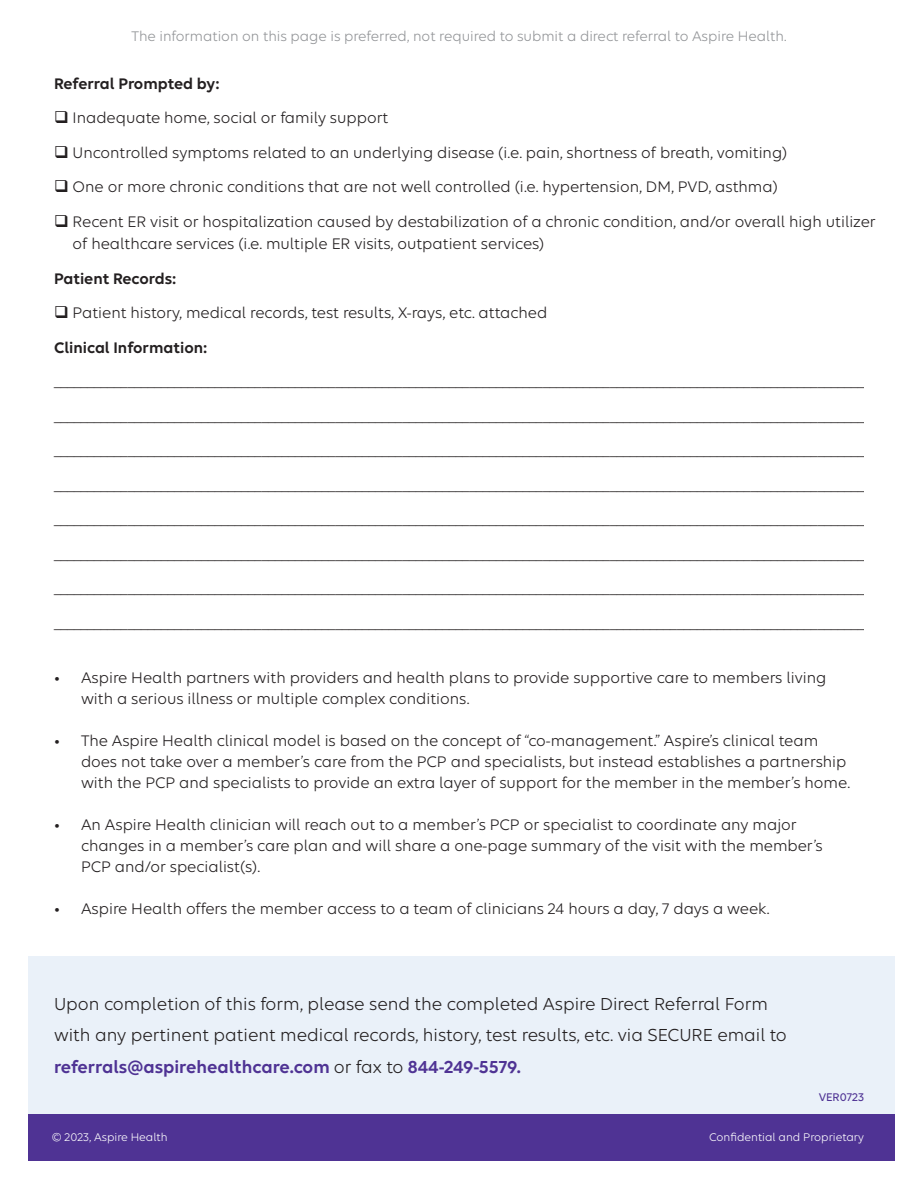
<style>
.page{position:relative;width:918px;height:1188px;background:#fff}
.page>*{position:absolute;margin:0;border:0;box-sizing:border-box;transform-origin:0 0}
.t1{font:18.75px/31.5px "Elevance Sans";color:#231f20}
.List_Paragraph{font:16.5px/21px "Elevance Sans";color:#231f20}
.List_Paragraph-2{font:600 16.5px "Elevance Sans";color:#231f20}
.List_Paragraph-3{font:15px "Elevance Sans";color:#939598}
.t2{font:12px "Elevance Sans";color:#fff}
.t3{font:500 12px "Elevance Sans";color:#4f3394}
.s1{font-weight:600;color:#4f3394}
</style>
<div class="page">
<div style="left:28px;top:956px;width:866px;height:159px;background:#eaf1f9"></div>
<div style="left:28px;top:1115px;width:866px;height:46px;background:#4f3394"></div>
<p class="List_Paragraph-3" style="left:131px;top:27px;width:657px">The information on this page is preferred, not required to submit a direct referral to Aspire Health.</p>
<p class="List_Paragraph-2" style="left:54px;top:73px;width:167px">Referral Prompted by:</p>
<p class="List_Paragraph" style="left:54px;top:107px;width:336px">❑ Inadequate home, social or family support</p>
<p class="List_Paragraph" style="left:54px;top:141px;width:735px">❑ Uncontrolled symptoms related to an underlying disease (i.e. pain, shortness of breath, vomiting)</p>
<p class="List_Paragraph" style="left:54px;top:176px;width:725px">❑ One or more chronic conditions that are not well controlled (i.e. hypertension, DM, PVD, asthma)</p>
<p class="List_Paragraph" style="left:73px;top:209px;width:805px;line-height:22.5px;text-indent:-19px">❑ Recent ER visit or hospitalization caused by destabilization of a chronic condition, and/or overall high utilizer of healthcare services (i.e. multiple ER visits, outpatient services)</p>
<p class="List_Paragraph-2" style="left:54px;top:268px;width:124px">Patient Records:</p>
<p class="List_Paragraph" style="left:54px;top:302px;width:495px">❑ Patient history, medical records, test results, X-rays, etc. attached</p>
<p class="List_Paragraph-2" style="left:54px;top:337px;width:155px">Clinical Information:</p>
<p class="List_Paragraph" style="left:54px;top:371px;width:832px">____________________________________________________________________________________________________________________________</p>
<p class="List_Paragraph" style="left:54px;top:405px;width:819px">__________________________________________________________________________________________________________________________</p>
<p class="List_Paragraph" style="left:54px;top:440px;width:832px">____________________________________________________________________________________________________________________________</p>
<p class="List_Paragraph" style="left:54px;top:474px;width:832px">____________________________________________________________________________________________________________________________</p>
<p class="List_Paragraph" style="left:54px;top:509px;width:832px">____________________________________________________________________________________________________________________________</p>
<p class="List_Paragraph" style="left:54px;top:543px;width:832px">____________________________________________________________________________________________________________________________</p>
<p class="List_Paragraph" style="left:54px;top:578px;width:832px">____________________________________________________________________________________________________________________________</p>
<p class="List_Paragraph" style="left:54px;top:612px;width:839px">_____________________________________________________________________________________________________________________________</p>
<p class="List_Paragraph" style="left:81px;top:666px;width:747px;text-indent:-27px">• Aspire Health partners with providers and health plans to provide supportive care to members living with a serious illness or multiple complex conditions.</p>
<p class="List_Paragraph" style="left:81px;top:729px;width:771px;text-indent:-27px">• The Aspire Health clinical model is based on the concept of “co-management.” Aspire’s clinical team does not take over a member’s care from the PCP and specialists, but instead establishes a partnership with the PCP and specialists to provide an extra layer of support for the member in the member’s home.</p>
<p class="List_Paragraph" style="left:81px;top:813px;width:743px;text-indent:-27px">• An Aspire Health clinician will reach out to a member’s PCP or specialist to coordinate any major changes in a member’s care plan and will share a one-page summary of the visit with the member’s<br>PCP and/or specialist(s).</p>
<p class="List_Paragraph" style="left:54px;top:897px;width:717px">• Aspire Health offers the member access to a team of clinicians 24 hours a day, 7 days a week.</p>
<p class="t1" style="left:54px;top:987px;width:734px">Upon completion of this form, please send the completed Aspire Direct Referral Form with any pertinent patient medical records, history, test results, etc. via SECURE email to <span class="s1">referrals@aspirehealthcare.com</span> or fax to <span class="s1">844-249-5579.</span></p>
<p class="t3" style="left:819px;top:1090px;width:47px">VER0723</p>
<p class="t2" style="left:52px;top:1130px;width:117px">© 2023, Aspire Health</p>
<p class="t2" style="left:709px;top:1130px;width:156px">Confidential and Proprietary</p>
</div>
